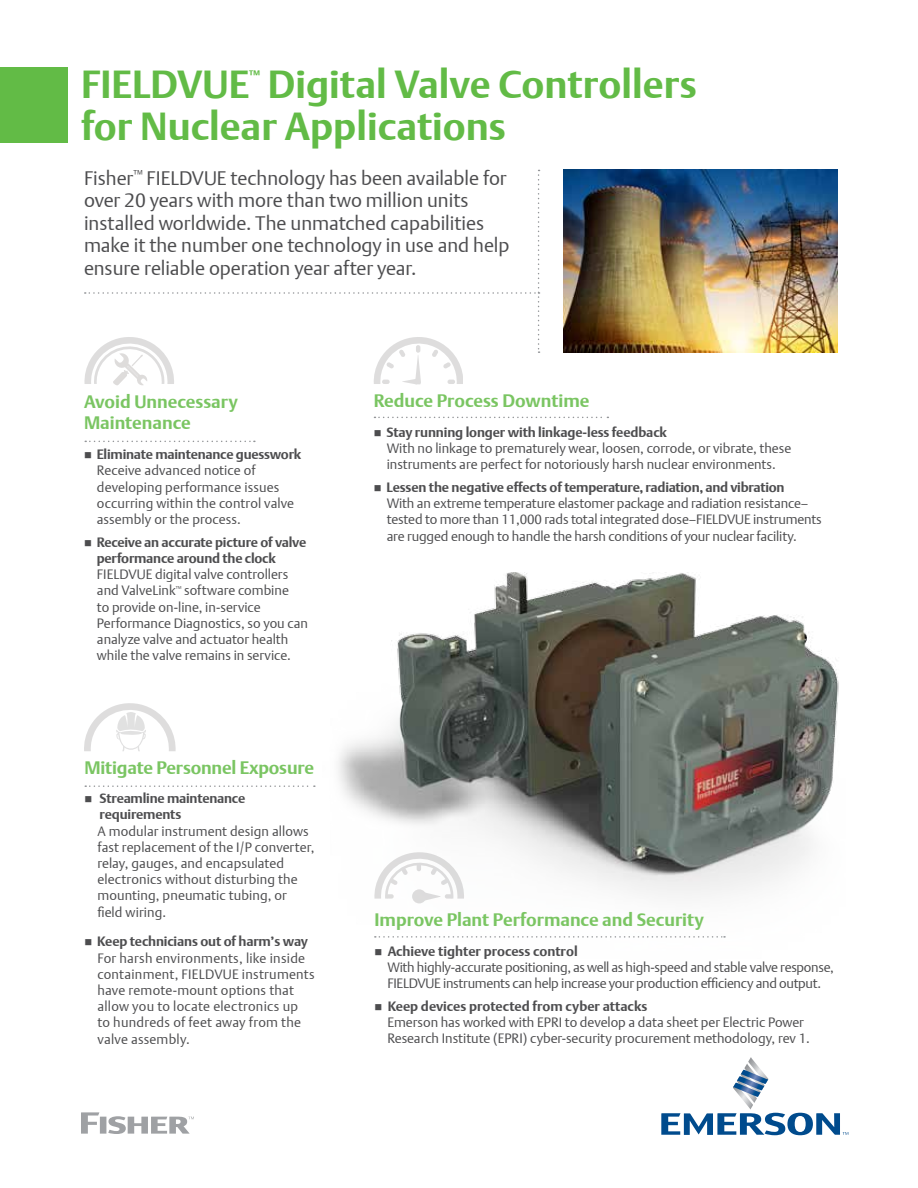
<style>
.page{position:relative;width:918px;height:1188px;background:#fff}
.page>*{position:absolute;margin:0;border:0;box-sizing:border-box;transform-origin:0 0}
.t1{font:700 39px/42px "DTL Argo T";color:#62bb46}
.t2{font:300 19.5px/22.5px "DTL Argo T";color:#4d4d4f}
.t3{font:700 18px/21.6px "DTL Argo T";color:#7ac562}
.t4{font:300 13.5px/16.2px "DTL Argo T";color:#4d4d4f}
.t5{font:300 13.5px/16.2px "DTL Argo T";letter-spacing:.02em;color:#4d4d4f}
.t6{font:300 13.5px/16.2px "DTL Argo T";letter-spacing:-.02em;color:#4d4d4f}
.t7{font:700 13.5px/16.2px "DTL Argo T";letter-spacing:-.015em;color:#4d4d4f}
.t8{font:700 12.3px "DTL Argo T";color:#62bb46}
.s1{font-weight:700}
</style>
<div class="page">
<img style="left:338px;top:573px;width:501px;height:365px">
<svg style="left:374px;top:417px;width:234px;height:1px"></svg>
<svg style="left:85px;top:441px;width:170px;height:1px"></svg>
<svg style="left:374px;top:852px;width:90px;height:51px"></svg>
<svg style="left:375px;top:936px;width:350px;height:2px"></svg>
<svg style="left:84px;top:170px;width:456px;height:215px"></svg>
<img style="left:564px;top:170px;width:273px;height:183px">
<svg style="left:85px;top:785px;width:230px;height:2px"></svg>
<svg style="left:84px;top:703px;width:92px;height:48px"></svg>
<div style="left:0;top:68px;width:68px;height:75px;background:#62bb46"></div>
<svg style="left:81px;top:1112px;width:113px;height:22px"></svg>
<svg style="left:661px;top:1057px;width:187px;height:78px"></svg>
<h1 class="t1" style="left:81px;top:63px;width:617px;text-indent:187px">Digital Valve Controllers for Nuclear Applications</h1>
<p class="t2" style="left:84px;top:166px;width:427px">Fisher<sup>™</sup> FIELDVUE technology has been available for over 20 years with more than two million units installed worldwide. The unmatched capabilities make it the number one technology in use and help ensure reliable operation year after year.</p>
<h1 class="t1" style="left:81px;top:63px;width:170px">FIELDVUE</h1>
<p class="t8" style="left:249px;top:67px;width:12px">™</p>
<h3 class="t3" style="left:84px;top:391px;width:156px">Avoid Unnecessary<br>Maintenance</h3>
<p class="t4" style="left:97px;top:446px;width:206px;text-indent:-13px">■ <span class="s1">Eliminate maintenance guesswork<br></span>Receive advanced notice of developing performance issues occurring within the control valve assembly or the process.</p>
<p class="t7" style="left:97px;top:534px;width:211px;text-indent:-13px">■ Receive an accurate picture of valve performance around the clock</p>
<p class="t4" style="left:97px;top:566px;width:213px">FIELDVUE digital valve controllers and ValveLink<sup>™</sup> software combine<br>to provide on-line, in-service Performance Diagnostics, so you can analyze valve and actuator health while the valve remains in service.</p>
<h3 class="t3" style="left:84px;top:756px;width:231px">Mitigate Personnel Exposure</h3>
<p class="t7" style="left:100px;top:790px;width:147px;text-indent:-15px">■ Streamline maintenance requirements</p>
<p class="t4" style="left:97px;top:823px;width:219px">A modular instrument design allows fast replacement of the I/P converter, relay, gauges, and encapsulated electronics without disturbing the mounting, pneumatic tubing, or field wiring.</p>
<p class="t5" style="left:97px;top:933px;width:219px;text-indent:-13px">■ <span class="s1">Keep technicians out of harm’s way<br></span>For harsh environments, like inside containment, FIELDVUE instruments have remote-mount options that allow you to locate electronics up<br>to hundreds of feet away from the valve assembly.</p>
<h3 class="t3" style="left:374px;top:390px;width:217px">Reduce Process Downtime</h3>
<p class="t4" style="left:387px;top:424px;width:406px;text-indent:-13px">■ <span class="s1">Stay running longer with linkage-less feedback<br></span>With no linkage to prematurely wear, loosen, corrode, or vibrate, these instruments are perfect for notoriously harsh nuclear environments.</p>
<p class="t4" style="left:387px;top:479px;width:437px;text-indent:-13px">■ <span class="s1">Lessen the negative effects of temperature, radiation, and vibration<br></span>With an extreme temperature elastomer package and radiation resistance– tested to more than 11,000 rads total integrated dose–FIELDVUE instruments are rugged enough to handle the harsh conditions of your nuclear facility.</p>
<h3 class="t3" style="left:374px;top:909px;width:331px">Improve Plant Performance and Security</h3>
<p class="t6" style="left:387px;top:943px;width:448px;text-indent:-13px">■ <span class="s1">Achieve tighter process control<br></span>With highly-accurate positioning, as well as high-speed and stable valve response,<br>FIELDVUE instruments can help increase your production efficiency and output.</p>
<p class="t4" style="left:387px;top:998px;width:424px;text-indent:-13px">■ <span class="s1">Keep devices protected from cyber attacks<br></span>Emerson has worked with EPRI to develop a data sheet per Electric Power<br>Research Institute (EPRI) cyber-security procurement methodology, rev 1.</p>
</div>
